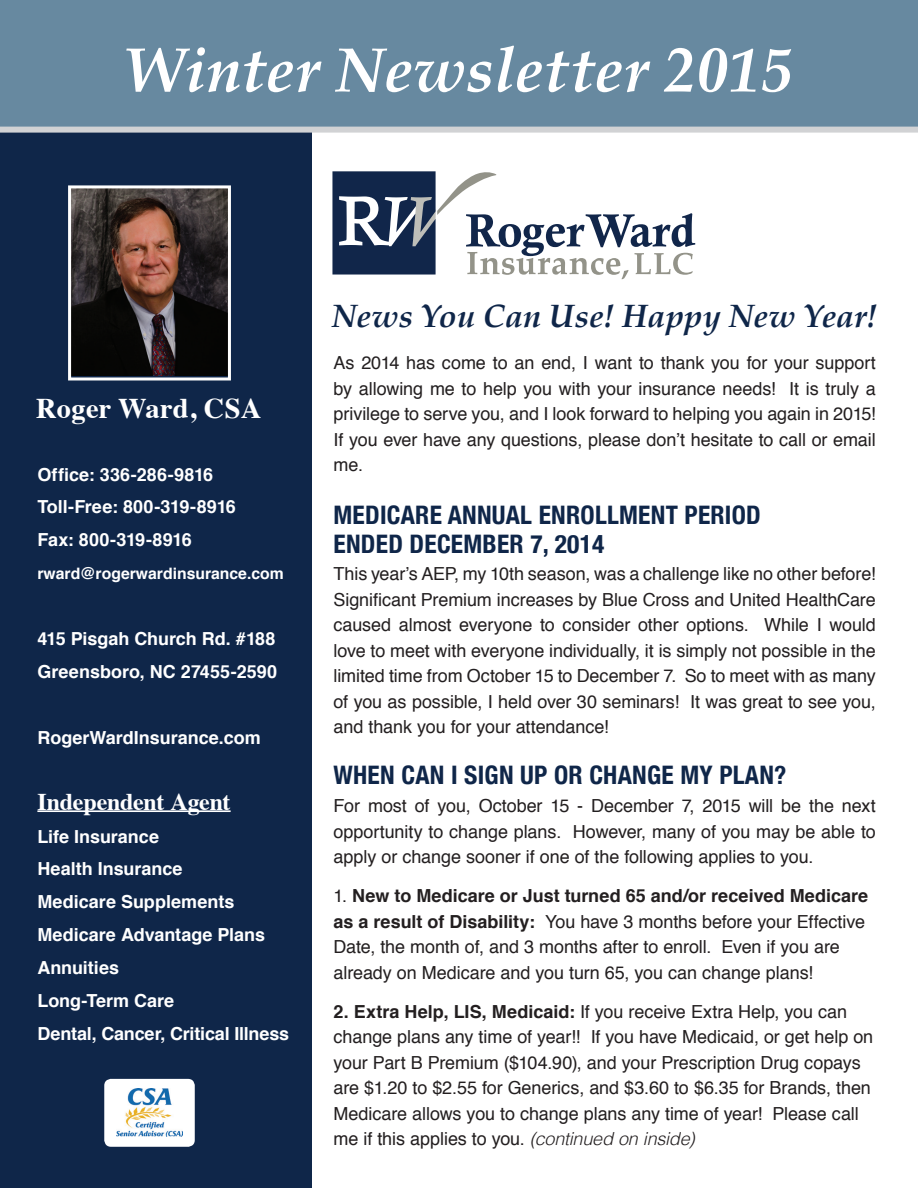
<style>
.page{position:relative;width:918px;height:1188px;background:#fff}
.page>*{position:absolute;margin:0;border:0;box-sizing:border-box;transform-origin:0 0}
.t1{font:italic 700 63px "Book Antiqua";letter-spacing:.01em;color:#fff}
.t2{font:italic 700 32.25px "Book Antiqua";letter-spacing:.005em;color:#0f2649}
.t3{font:700 28.5px "Times";letter-spacing:.01em;color:#fff}
.t4{font:700 condensed 25.5px/28.5px "Helvetica Neue";letter-spacing:.01em;color:#0f2649}
.t5{font:700 24px "Times";letter-spacing:-.01em;color:#fff}
.t6{font:18px/25.5px "Helvetica";letter-spacing:-.005em;color:#231f20;text-align:justify}
.t7{font:700 18px/32.8px "Helvetica";color:#fff}
.t8{font:700 15.75px "Helvetica";color:#fff}
.s1{font-weight:700}
.s2{font-weight:300;font-style:italic}
</style>
<div class="page">
<svg style="left:332px;top:171px;width:363px;height:108px"></svg>
<div style="left:0;top:130px;width:312px;height:1058px;background:#0f2649"></div>
<img style="left:72px;top:189px;width:155px;height:186px">
<div style="left:68px;top:185px;width:163px;height:195px;border:3px solid #fff"></div>
<div style="left:0;top:0;width:918px;height:133px;background:#6789a0"></div>
<div style="left:104px;top:1079px;width:91px;height:68px;background:#fff;border-radius:7px"></div>
<img style="left:116px;top:1089px;width:67px;height:48px">
<hr style="left:37px;top:810px;width:194px;height:2px;background:#fff">
<h1 class="t1" style="left:123px;top:33px;width:671px">Winter Newsletter 2015</h1>
<h3 class="t3" style="left:36px;top:381px;width:227px">Roger Ward, CSA</h3>
<p class="t7" style="left:37px;top:458px;width:200px">Office: 336-286-9816<br>Toll-Free: 800-319-8916<br>Fax: 800-319-8916</p>
<p class="t8" style="left:37px;top:561px;width:248px">rward@rogerwardinsurance.com</p>
<p class="t7" style="left:37px;top:623px;width:241px">415 Pisgah Church Rd. #188<br>Greensboro, NC 27455-2590</p>
<p class="t7" style="left:37px;top:721px;width:225px">RogerWardInsurance.com</p>
<h3 class="t5" style="left:37px;top:779px;width:195px">Independent Agent</h3>
<p class="t7" style="left:37px;top:820px;width:253px">Life Insurance<br>Health Insurance<br>Medicare Supplements<br>Medicare Advantage Plans<br>Annuities<br>Long-Term Care<br>Dental, Cancer, Critical Illness</p>
<h2 class="t2" style="left:332px;top:298px;width:547px">News You Can Use! Happy New Year!</h2>
<p class="t6" style="left:334px;top:351px;width:544px">As 2014 has come to an end, I want to thank you for your support by allowing me to help you with your insurance needs! It is truly a privilege to serve you, and I look forward to helping you again in 2015!<br>If you ever have any questions, please don’t hesitate to call or email me.</p>
<h3 class="t4" style="left:334px;top:499px;width:429px">MEDICARE ANNUAL ENROLLMENT PERIOD<br>ENDED DECEMBER 7, 2014</h3>
<p class="t6" style="left:334px;top:562px;width:544px">This year’s AEP, my 10th season, was a challenge like no other before!<br>Significant Premium increases by Blue Cross and United HealthCare caused almost everyone to consider other options. While I would love to meet with everyone individually, it is simply not possible in the limited time from October 15 to December 7. So to meet with as many of you as possible, I held over 30 seminars! It was great to see you, and thank you for your attendance!</p>
<h3 class="t4" style="left:334px;top:759px;width:455px">WHEN CAN I SIGN UP OR CHANGE MY PLAN?</h3>
<p class="t6" style="left:334px;top:794px;width:544px">For most of you, October 15 - December 7, 2015 will be the next opportunity to change plans. However, many of you may be able to apply or change sooner if one of the following applies to you.</p>
<p class="t6" style="left:334px;top:884px;width:536px;text-align:left">1. <span class="s1">New to Medicare or Just turned 65 and/or received Medicare as a result of Disability:</span> You have 3 months before your Effective Date, the month of, and 3 months after to enroll. Even if you are already on Medicare and you turn 65, you can change plans!</p>
<p class="t6" style="left:334px;top:999px;width:541px;text-align:left"><span class="s1">2. Extra Help, LIS, Medicaid:</span> If you receive Extra Help, you can change plans any time of year!! If you have Medicaid, or get help on your Part B Premium ($104.90), and your Prescription Drug copays are $1.20 to $2.55 for Generics, and $3.60 to $6.35 for Brands, then Medicare allows you to change plans any time of year! Please call me if this applies to you. <span class="s2">(continued on inside)</span></p>
</div>
